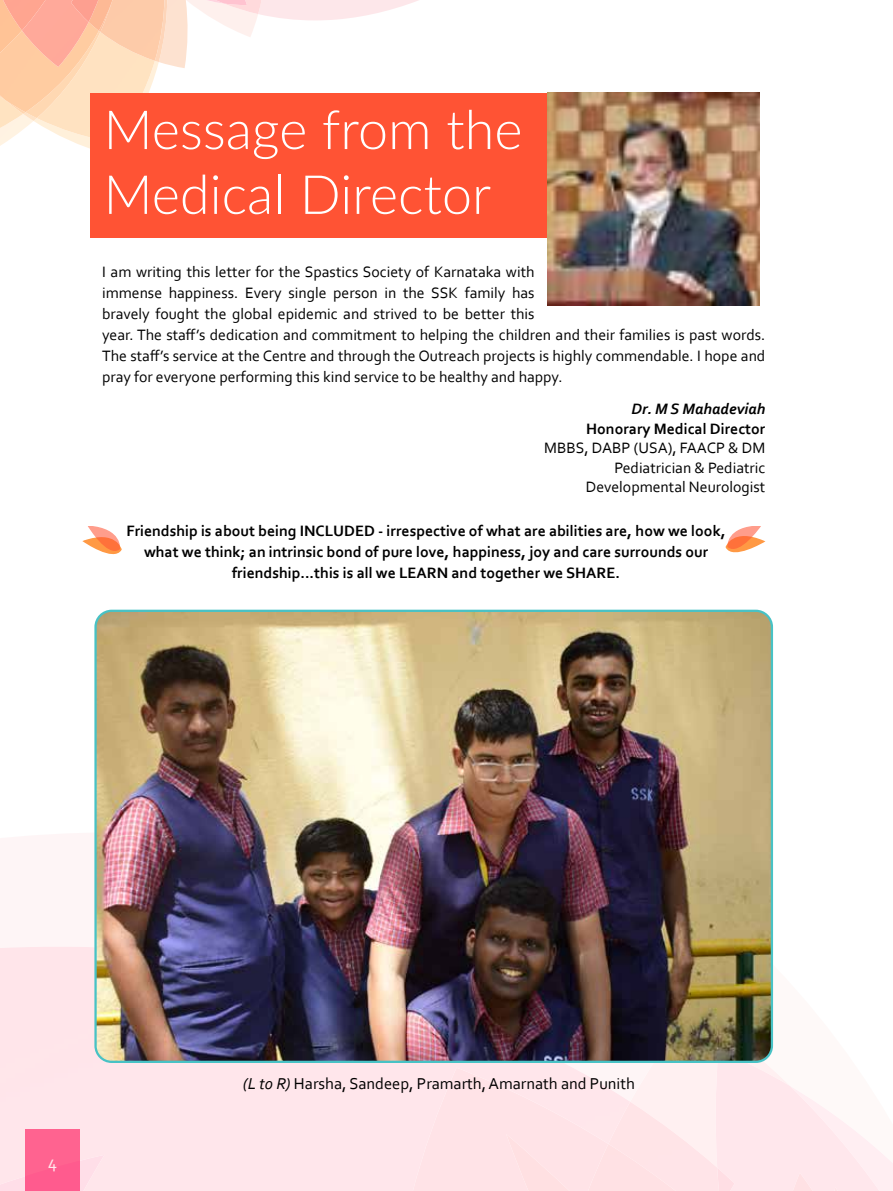
<style>
.page{position:relative;width:893px;height:1191px;background:#fff}
.page>*{position:absolute;margin:0;border:0;box-sizing:border-box;transform-origin:0 0}
.t1{font:300 54px/64.8px "Lato";color:#fff}
.t2{font:18px "Corbel";color:#fff}
.t3{font:16.5px "Corbel";color:#000}
.t4{font:15.75px/21px "Corbel";color:#000}
.t5{font:700 15.75px/21px "Corbel";color:#000;text-align:center}
.t6{font:italic 700 15.75px "Corbel";color:#000}
.s1{font-style:italic}
</style>
<div class="page">
<div style="left:0;top:946px;width:629px;height:245px;background:#ffe6eb"></div>
<div style="left:412px;top:1067px;width:196px;height:124px;background:#ffe3e7"></div>
<img style="left:608px;top:1101px;width:107px;height:90px">
<div style="left:587px;top:1143px;width:92px;height:48px;background:#ffe3e7"></div>
<img style="left:0;top:1154px;width:104px;height:37px">
<img style="left:717px;top:1167px;width:18px;height:24px">
<svg style="left:834px;top:1186px;width:5px;height:5px"></svg>
<img style="left:792px;top:1172px;width:22px;height:19px">
<div style="left:506px;top:1134px;width:66px;height:57px;background:#ffe3e7"></div>
<svg style="left:0;top:0;width:419px;height:154px"></svg>
<img style="left:99px;top:31px;width:13px;height:1px">
<img style="left:89px;top:0;width:24px;height:31px">
<img style="left:0;top:0;width:22px;height:54px">
<img style="left:22px;top:0;width:67px;height:67px">
<img style="left:71px;top:0;width:28px;height:22px">
<img style="left:2px;top:0;width:45px;height:31px">
<div style="left:91px;top:93px;width:457px;height:144px;background:#ff5334"></div>
<img style="left:547px;top:93px;width:213px;height:212px">
<img style="left:96px;top:612px;width:676px;height:449px">
<div style="left:94px;top:609px;width:679px;height:454px;border:2px solid #48c2c5;border-radius:16px"></div>
<svg style="left:83px;top:526px;width:39px;height:29px"></svg>
<svg style="left:725px;top:526px;width:40px;height:27px"></svg>
<h1 class="t1" style="left:104px;top:95px;width:420px">Message from the<br>Medical Director</h1>
<p class="t4" style="left:102px;top:261px;width:665px">I am writing this letter for the Spastics Society of Karnataka with<br>immense happiness. Every single person in the SSK family has<br>bravely fought the global epidemic and strived to be better this<br>year. The staff’s dedication and commitment to helping the children and their families is past words.<br>The staff’s service at the Centre and through the Outreach projects is highly commendable. I hope and pray for everyone performing this kind service to be healthy and happy.</p>
<p class="t6" style="left:631px;top:399px;width:135px">Dr. M S Mahadeviah</p>
<p class="t5" style="left:586px;top:417px;width:181px">Honorary Medical Director</p>
<p class="t4" style="left:544px;top:438px;width:223px;line-height:19.5px;text-align:right">MBBS, DABP (USA), FAACP &amp; DM<br>Pediatrician &amp; Pediatric<br>Developmental Neurologist</p>
<p class="t5" style="left:126px;top:519px;width:601px">Friendship is about being INCLUDED - irrespective of what are abilities are, how we look, what we think; an intrinsic bond of pure love, happiness, joy and care surrounds our friendship...this is all we LEARN and together we SHARE.</p>
<p class="t2" style="left:48px;top:1151px;width:11px">4</p>
<p class="t3" style="left:243px;top:1073px;width:393px"><span class="s1">(L to R)</span> Harsha, Sandeep, Pramarth, Amarnath and Punith</p>
</div>
